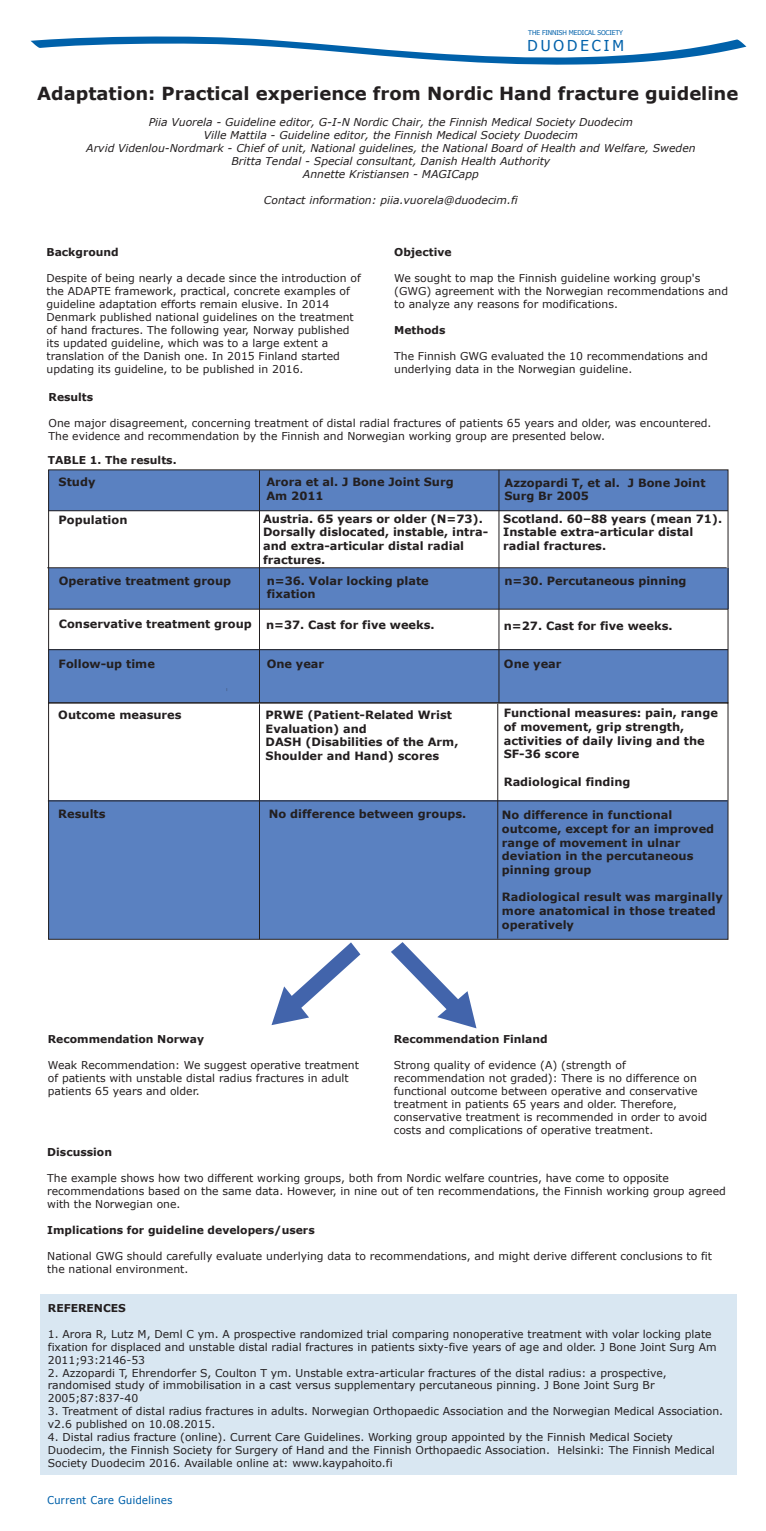
<style>
.page{position:relative;width:766px;height:1531px;background:#fff}
.page>*{position:absolute;margin:0;border:0;box-sizing:border-box;transform-origin:0 0}
.t1{font:700 18px "Verdana";color:#231f20}
.t2{font:15px "Tahoma";letter-spacing:.2em;color:#0061aa}
.t3{font:700 11.4px/13.7px "Verdana";color:#231f20}
.t4{font:10.86px/13px "Verdana";color:#231f20}
.t5{font:700 10.86px "Verdana";color:#231f20}
.t6{font:10.8px/13px "Verdana";color:#231f20}
.t7{font:italic 10.8px/13px "Verdana";color:#231f20;text-align:center}
.t8{font:700 10.8px "Verdana";color:#231f20}
.t9{font:10.8px "Tahoma";letter-spacing:.05em;color:#0061aa}
.t10{font:6.6px "Tahoma";letter-spacing:-.01em;color:#0061aa}
</style>
<div class="page">
<div style="left:40px;top:1294px;width:696px;height:180px;background:#d9e7f2"></div>
<div style="left:49px;top:801px;width:678px;height:138px;background:#5a81c1"></div>
<div style="left:48px;top:650px;width:679px;height:53px;background:#5a81c1"></div>
<div style="left:49px;top:568px;width:679px;height:41px;background:#5a81c1"></div>
<div style="left:49px;top:470px;width:678px;height:41px;background:#5a81c1"></div>
<svg style="left:31px;top:36px;width:715px;height:29px"></svg>
<svg style="left:271px;top:942px;width:89px;height:83px"></svg>
<hr style="left:49px;top:609px;width:678px;height:1px;background:#231f20">
<hr style="left:47px;top:567px;width:679px;height:1px;background:#231f20">
<hr style="left:49px;top:510px;width:678px;height:1px;background:#231f20">
<hr style="left:498px;top:470px;width:1px;height:233px;background:#231f20">
<hr style="left:259px;top:470px;width:1px;height:233px;background:#231f20">
<div style="left:48px;top:702px;width:680px;height:237px;border:1px solid #231f20"></div>
<hr style="left:259px;top:704px;width:1px;height:235px;background:#231f20">
<hr style="left:497px;top:704px;width:1px;height:234px;background:#231f20">
<hr style="left:48px;top:800px;width:679px;height:1px;background:#231f20">
<hr style="left:49px;top:649px;width:678px;height:1px;background:#231f20">
<svg style="left:391px;top:942px;width:85px;height:86px"></svg>
<p class="t10" style="left:528px;top:28px;width:96px">THE FINNISH MEDICAL SOCIETY</p>
<h2 class="t2" style="left:527px;top:35px;width:98px">DUODECIM</h2>
<h1 class="t1" style="left:37px;top:81px;width:702px">Adaptation: Practical experience from Nordic Hand fracture guideline</h1>
<p class="t7" style="left:86px;top:115px;width:610px">Piia Vuorela - Guideline editor, G-I-N Nordic Chair, the Finnish Medical Society Duodecim<br>Ville Mattila - Guideline editor, the Finnish Medical Society Duodecim<br>Arvid Videnlou-Nordmark - Chief of unit, National guidelines, the National Board of Health and Welfare, Sweden Britta Tendal - Special consultant, Danish Health Authority<br>Annette Kristiansen - MAGICapp</p>
<p class="t7" style="left:264px;top:193px;width:255px">Contact information: piia.vuorela@duodecim.fi</p>
<p class="t8" style="left:46px;top:245px;width:74px">Background</p>
<p class="t6" style="left:46px;top:272px;width:316px">Despite of being nearly a decade since the introduction of the ADAPTE framework, practical, concrete examples of guideline adaptation efforts remain elusive. In 2014<br>Denmark published national guidelines on the treatment of hand fractures. The following year, Norway published its updated guideline, which was to a large extent a translation of the Danish one. In 2015 Finland started updating its guideline, to be published in 2016.</p>
<p class="t5" style="left:49px;top:390px;width:46px">Results</p>
<p class="t4" style="left:49px;top:417px;width:664px">One major disagreement, concerning treatment of distal radial fractures of patients 65 years and older, was encountered.<br>The evidence and recommendation by the Finnish and Norwegian working group are presented below.</p>
<p class="t8" style="left:394px;top:245px;width:59px">Objective</p>
<p class="t6" style="left:394px;top:272px;width:335px">We sought to map the Finnish guideline working group's (GWG) agreement with the Norwegian recommendations and to analyze any reasons for modifications.</p>
<p class="t8" style="left:394px;top:323px;width:53px">Methods</p>
<p class="t6" style="left:394px;top:350px;width:315px">The Finnish GWG evaluated the 10 recommendations and underlying data in the Norwegian guideline.</p>
<p class="t8" style="left:48px;top:452px;width:130px">TABLE 1. The results.</p>
<p class="t3" style="left:59px;top:474px;width:38px">Study</p>
<p class="t3" style="left:59px;top:513px;width:70px">Population</p>
<p class="t3" style="left:59px;top:573px;width:174px">Operative treatment group</p>
<p class="t3" style="left:59px;top:617px;width:194px">Conservative treatment group</p>
<p class="t3" style="left:59px;top:657px;width:98px">Follow-up time</p>
<p class="t3" style="left:58px;top:708px;width:125px">Outcome measures</p>
<p class="t3" style="left:58px;top:807px;width:49px">Results</p>
<p class="t3" style="left:266px;top:475px;width:189px">Arora et al. J Bone Joint Surg<br>Am 2011</p>
<p class="t3" style="left:504px;top:475px;width:202px">Azzopardi T, et al. J Bone Joint<br>Surg Br 2005</p>
<p class="t3" style="left:263px;top:511px;width:226px">Austria. 65 years or older (N=73).<br>Dorsally dislocated, instable, intra&shy;and extra-articular distal radial fractures.</p>
<p class="t3" style="left:503px;top:511px;width:220px">Scotland. 60–88 years (mean 71).<br>Instable extra-articular distal radial fractures.</p>
<p class="t3" style="left:266px;top:573px;width:164px">n=36. Volar locking plate fixation</p>
<p class="t3" style="left:504px;top:573px;width:183px">n=30. Percutaneous pinning</p>
<p class="t3" style="left:266px;top:618px;width:170px">n=37. Cast for five weeks.</p>
<p class="t3" style="left:503px;top:619px;width:170px">n=27. Cast for five weeks.</p>
<p class="t3" style="left:266px;top:657px;width:59px">One year</p>
<p class="t3" style="left:504px;top:657px;width:59px">One year</p>
<p class="t3" style="left:265px;top:708px;width:194px">PRWE (Patient-Related Wrist<br>Evaluation) and<br>DASH (Disabilities of the Arm,<br>Shoulder and Hand) scores</p>
<p class="t3" style="left:503px;top:706px;width:215px">Functional measures: pain, range of movement, grip strength, activities of daily living and the<br>SF-36 score</p>
<p class="t3" style="left:503px;top:774px;width:128px">Radiological finding</p>
<p class="t3" style="left:269px;top:807px;width:199px">No difference between groups.</p>
<p class="t3" style="left:502px;top:808px;width:214px">No difference in functional outcome, except for an improved range of movement in ulnar deviation in the percutaneous pinning group</p>
<p class="t3" style="left:502px;top:890px;width:222px">Radiological result was marginally more anatomical in those treated operatively</p>
<p class="t8" style="left:48px;top:1031px;width:158px">Recommendation Norway</p>
<p class="t6" style="left:48px;top:1058px;width:312px">Weak Recommendation: We suggest operative treatment of patients with unstable distal radius fractures in adult patients 65 years and older.</p>
<p class="t8" style="left:393px;top:1031px;width:155px">Recommendation Finland</p>
<p class="t6" style="left:393px;top:1058px;width:315px">Strong quality of evidence (A) (strength of recommendation not graded): There is no difference on functional outcome between operative and conservative treatment in patients 65 years and older. Therefore, conservative treatment is recommended in order to avoid costs and complications of operative treatment.</p>
<p class="t5" style="left:47px;top:1144px;width:66px">Discussion</p>
<p class="t4" style="left:47px;top:1171px;width:680px">The example shows how two different working groups, both from Nordic welfare countries, have come to opposite recommendations based on the same data. However, in nine out of ten recommendations, the Finnish working group agreed with the Norwegian one.</p>
<p class="t5" style="left:47px;top:1222px;width:269px">Implications for guideline developers/users</p>
<p class="t4" style="left:47px;top:1249px;width:666px">National GWG should carefully evaluate underlying data to recommendations, and might derive different conclusions to fit the national environment.</p>
<p class="t8" style="left:48px;top:1300px;width:80px">REFERENCES</p>
<p class="t6" style="left:48px;top:1327px;width:670px">1. Arora R, Lutz M, Deml C ym. A prospective randomized trial comparing nonoperative treatment with volar locking plate fixation for displaced and unstable distal radial fractures in patients sixty-five years of age and older. J Bone Joint Surg Am<br>2011;93:2146-53</p>
<p class="t6" style="left:48px;top:1366px;width:620px">2. Azzopardi T, Ehrendorfer S, Coulton T ym. Unstable extra-articular fractures of the distal radius: a prospective, randomised study of immobilisation in a cast versus supplementary percutaneous pinning. J Bone Joint Surg Br<br>2005;87:837-40</p>
<p class="t6" style="left:48px;top:1405px;width:676px">3. Treatment of distal radius fractures in adults. Norwegian Orthopaedic Association and the Norwegian Medical Association. v2.6 published on 10.08.2015.</p>
<p class="t6" style="left:48px;top:1431px;width:668px">4. Distal radius fracture (online). Current Care Guidelines. Working group appointed by the Finnish Medical Society<br>Duodecim, the Finnish Society for Surgery of Hand and the Finnish Orthopaedic Association. Helsinki: The Finnish Medical<br>Society Duodecim 2016. Available online at: www.kaypahoito.fi</p>
<p class="t9" style="left:47px;top:1493px;width:126px">Current Care Guidelines</p>
</div>
